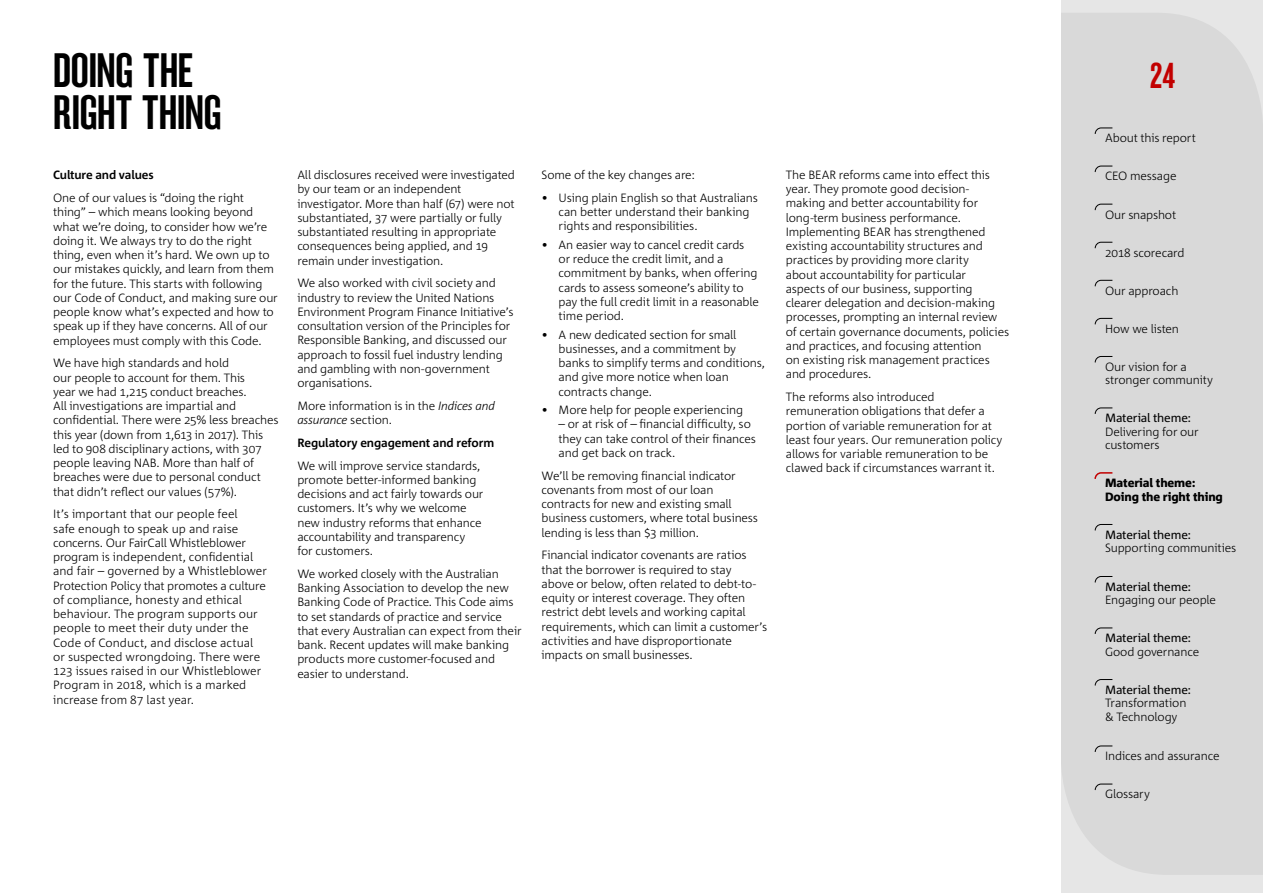
<style>
.page{position:relative;width:1263px;height:893px;background:#fff}
.page>*{position:absolute;margin:0;border:0;box-sizing:border-box;transform-origin:0 0}
.t1{font:45px/42px "NAB Impact";letter-spacing:-.005em;color:#000}
.t2{font:33.6px "NAB Impact";color:#c20000}
.t3{font:300 12px/14.2px "Corpid";letter-spacing:-.015em;color:#000}
.t4{font:12px "Corpid";letter-spacing:-.01em;color:#000}
.t5{font:700 12px "Corpid";letter-spacing:-.01em;color:#000}
.t6{font:800 12px/13.5px "Corpid";letter-spacing:-.01em;color:#000}
.s1{font-style:italic}
</style>
<div class="page">
<div style="left:1061px;top:0;width:202px;height:893px;background:#e6e6e6"></div>
<div style="left:1061px;top:13px;width:202px;height:862px;background:#d9d9d9"></div>
<svg style="left:1094px;top:127px;width:19px;height:8px"></svg>
<svg style="left:1094px;top:165px;width:19px;height:8px"></svg>
<svg style="left:1094px;top:241px;width:19px;height:8px"></svg>
<svg style="left:1094px;top:203px;width:19px;height:8px"></svg>
<svg style="left:1094px;top:280px;width:19px;height:7px"></svg>
<svg style="left:1094px;top:318px;width:19px;height:7px"></svg>
<svg style="left:1094px;top:407px;width:19px;height:8px"></svg>
<svg style="left:1094px;top:356px;width:19px;height:7px"></svg>
<svg style="left:1094px;top:524px;width:19px;height:7px"></svg>
<svg style="left:1094px;top:576px;width:19px;height:7px"></svg>
<svg style="left:1094px;top:627px;width:19px;height:8px"></svg>
<svg style="left:1094px;top:679px;width:19px;height:7px"></svg>
<svg style="left:1094px;top:745px;width:19px;height:8px"></svg>
<svg style="left:1094px;top:783px;width:19px;height:8px"></svg>
<div style="left:1090px;top:470px;width:161px;height:37px;background:#d9d9d9"></div>
<svg style="left:1094px;top:472px;width:19px;height:7px"></svg>
<h1 class="t1" style="left:53px;top:52px;width:170px">DOING THE<br>RIGHT THING</h1>
<p class="t5" style="left:53px;top:169px;width:102px">Culture and values</p>
<p class="t3" style="left:53px;top:191px;width:226px">One of our values is “doing the right thing” – which means looking beyond what we’re doing, to consider how we’re doing it. We always try to do the right thing, even when it’s hard. We own up to our mistakes quickly, and learn from them for the future. This starts with following our Code of Conduct, and making sure our people know what’s expected and how to speak up if they have concerns. All of our employees must comply with this Code.</p>
<p class="t3" style="left:53px;top:356px;width:227px">We have high standards and hold<br>our people to account for them. This<br>year we had 1,215 conduct breaches.<br>All investigations are impartial and confidential. There were 25% less breaches this year (down from 1,613 in 2017). This led to 908 disciplinary actions, with 307 people leaving NAB. More than half of breaches were due to personal conduct that didn’t reflect our values (57%).</p>
<p class="t3" style="left:53px;top:507px;width:215px">It’s important that our people feel<br>safe enough to speak up and raise concerns. Our FairCall Whistleblower program is independent, confidential and fair – governed by a Whistleblower Protection Policy that promotes a culture of compliance, honesty and ethical behaviour. The program supports our people to meet their duty under the Code of Conduct, and disclose actual or suspected wrongdoing. There were 123 issues raised in our Whistleblower Program in 2018, which is a marked increase from 87 last year.</p>
<p class="t3" style="left:297px;top:168px;width:219px">All disclosures received were investigated by our team or an independent investigator. More than half (67) were not substantiated, 37 were partially or fully substantiated resulting in appropriate consequences being applied, and 19 remain under investigation.</p>
<p class="t3" style="left:297px;top:276px;width:218px">We also worked with civil society and industry to review the United Nations Environment Program Finance Initiative’s consultation version of the Principles for Responsible Banking, and discussed our approach to fossil fuel industry lending and gambling with non-government organisations.</p>
<p class="t3" style="left:297px;top:399px;width:199px">More information is in the <span class="s1">Indices and assurance</span> section.</p>
<p class="t5" style="left:297px;top:436px;width:198px">Regulatory engagement and reform</p>
<p class="t3" style="left:297px;top:458px;width:188px">We will improve service standards, promote better-informed banking decisions and act fairly towards our customers. It’s why we welcome new industry reforms that enhance accountability and transparency for customers.</p>
<p class="t3" style="left:297px;top:567px;width:226px">We worked closely with the Australian Banking Association to develop the new Banking Code of Practice. This Code aims to set standards of practice and service that every Australian can expect from their bank. Recent updates will make banking products more customer-focused and easier to understand.</p>
<p class="t3" style="left:542px;top:168px;width:155px">Some of the key changes are:</p>
<p class="t3" style="left:559px;top:191px;width:201px;text-indent:-17px">• Using plain English so that Australians can better understand their banking rights and responsibilities.</p>
<p class="t3" style="left:559px;top:238px;width:202px;text-indent:-17px">• An easier way to cancel credit cards or reduce the credit limit, and a commitment by banks, when offering cards to assess someone’s ability to pay the full credit limit in a reasonable time period.</p>
<p class="t3" style="left:559px;top:327px;width:208px;text-indent:-17px">• A new dedicated section for small businesses, and a commitment by banks to simplify terms and conditions, and give more notice when loan contracts change.</p>
<p class="t3" style="left:542px;top:403px;width:203px">• More help for people experiencing</p>
<p class="t3" style="left:559px;top:417px;width:199px">– or at risk of – financial difficulty, so they can take control of their finances and get back on track.</p>
<p class="t3" style="left:542px;top:468px;width:218px">We’ll be removing financial indicator covenants from most of our loan contracts for new and existing small business customers, where total business lending is less than $3 million.</p>
<p class="t3" style="left:542px;top:548px;width:227px">Financial indicator covenants are ratios that the borrower is required to stay<br>above or below, often related to debt-to&shy;equity or interest coverage. They often restrict debt levels and working capital requirements, which can limit a customer’s activities and have disproportionate impacts on small businesses.</p>
<p class="t3" style="left:786px;top:168px;width:225px">The BEAR reforms came into effect this year. They promote good decision&shy;making and better accountability for long-term business performance.<br>Implementing BEAR has strengthened existing accountability structures and practices by providing more clarity<br>about accountability for particular<br>aspects of our business, supporting clearer delegation and decision-making processes, prompting an internal review of certain governance documents, policies and practices, and focusing attention<br>on existing risk management practices and procedures.</p>
<p class="t3" style="left:786px;top:390px;width:218px">The reforms also introduced remuneration obligations that defer a portion of variable remuneration for at least four years. Our remuneration policy allows for variable remuneration to be clawed back if circumstances warrant it.</p>
<h2 class="t2" style="left:1150px;top:61px;width:27px">24</h2>
<p class="t3" style="left:1105px;top:131px;width:92px">About this report</p>
<p class="t3" style="left:1105px;top:169px;width:73px">CEO message</p>
<p class="t3" style="left:1105px;top:207px;width:73px">Our snapshot</p>
<p class="t3" style="left:1105px;top:245px;width:81px">2018 scorecard</p>
<p class="t3" style="left:1105px;top:283px;width:75px">Our approach</p>
<p class="t3" style="left:1105px;top:322px;width:75px">How we listen</p>
<p class="t3" style="left:1105px;top:360px;width:109px;line-height:13.5px">Our vision for a stronger community</p>
<p class="t4" style="left:1105px;top:412px;width:88px">Material theme:</p>
<p class="t3" style="left:1105px;top:425px;width:95px;line-height:13.5px">Delivering for our customers</p>
<p class="t6" style="left:1105px;top:476px;width:119px">Material theme:<br>Doing the right thing</p>
<p class="t4" style="left:1133px;top:476px;width:60px">rial theme:</p>
<p class="t3" style="left:1140px;top:490px;width:78px">the right thing</p>
<p class="t4" style="left:1105px;top:528px;width:88px">Material theme:</p>
<p class="t3" style="left:1105px;top:541px;width:133px">Supporting communities</p>
<p class="t4" style="left:1105px;top:580px;width:88px">Material theme:</p>
<p class="t3" style="left:1105px;top:593px;width:113px">Engaging our people</p>
<p class="t4" style="left:1105px;top:632px;width:88px">Material theme:</p>
<p class="t3" style="left:1105px;top:645px;width:96px">Good governance</p>
<p class="t4" style="left:1105px;top:683px;width:88px">Material theme:</p>
<p class="t3" style="left:1105px;top:697px;width:83px;line-height:13.5px">Transformation &amp; Technology</p>
<p class="t3" style="left:1105px;top:749px;width:116px">Indices and assurance</p>
<p class="t3" style="left:1105px;top:787px;width:46px">Glossary</p>
</div>
